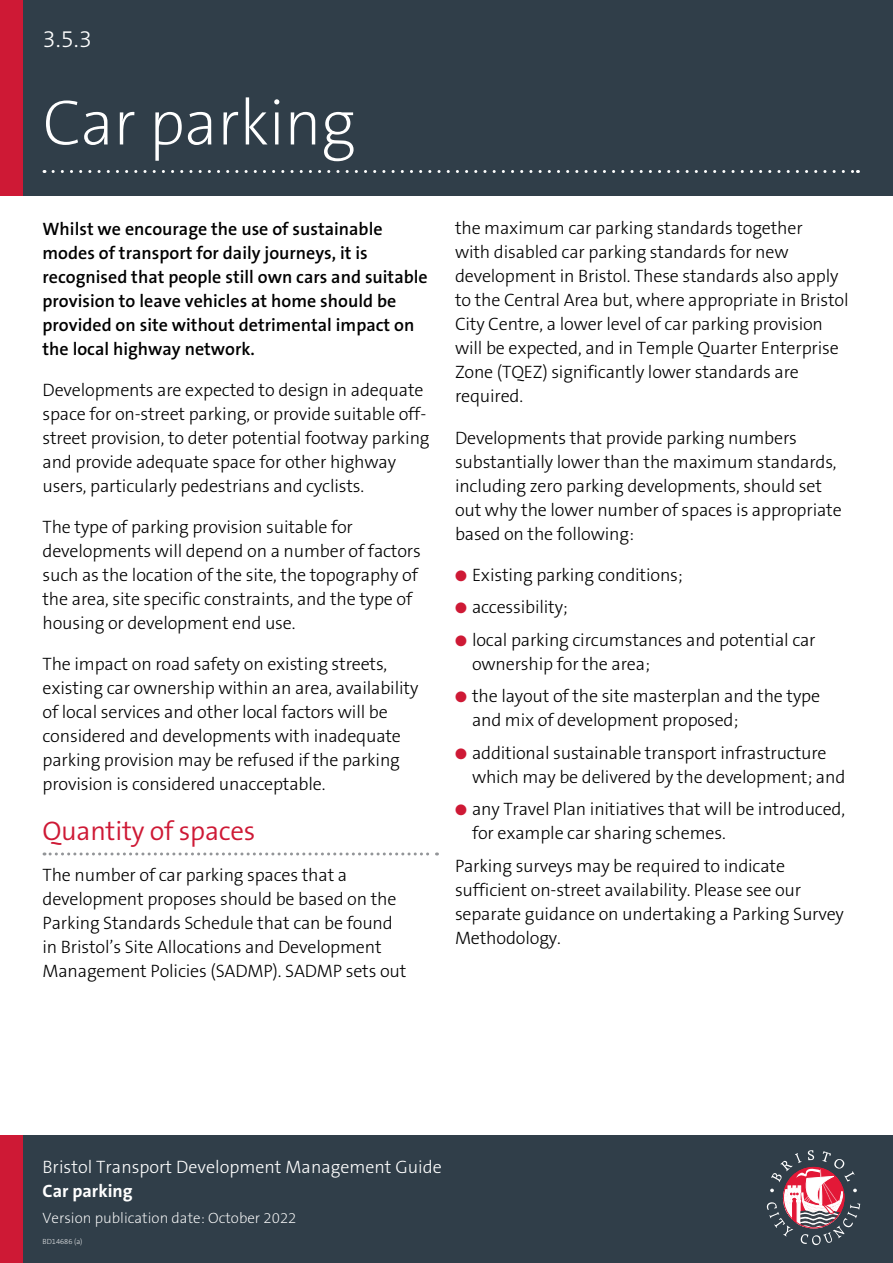
<style>
.page{position:relative;width:893px;height:1263px;background:#fff}
.page>*{position:absolute;margin:0;border:0;box-sizing:border-box;transform-origin:0 0}
.H1_Titles{font:200 64.5px "The Sans B2";letter-spacing:-.01em;color:#fff}
.H2_Sub_heads{font:300 27px "The Sans B4";letter-spacing:-.01em;color:#ce1935}
.P_Intro_text{font:300 24px "The Sans B3";color:#fff}
.P_Body{font:300 18px/24px "The Sans B3";letter-spacing:-.01em;color:#000}
.P_Intro_text-2{font:600 18px/24px "The Sans B6";color:#000}
.t1{font:300 18px "The Sans B3";color:#fff}
.t2{font:700 18px "The Sans B7";color:#fff}
.t3{font:200 15px "The Sans B2";color:#fff}
.t4{font:200 7.5px "The Sans B2";color:#fff}
.s1{color:#ce1935}
</style>
<div class="page">
<div style="left:0;top:1135px;width:893px;height:128px;background:#303e49"></div>
<div style="left:0;top:1135px;width:23px;height:128px;background:#ce1935"></div>
<div style="left:0;top:0;width:893px;height:196px;background:#303e49"></div>
<div style="left:0;top:0;width:23px;height:196px;background:#ce1935"></div>
<svg style="left:767px;top:1150px;width:93px;height:95px"></svg>
<svg style="left:53px;top:170px;width:805px;height:3px"></svg>
<svg style="left:44px;top:852px;width:393px;height:3px"></svg>
<p class="P_Intro_text" style="left:43px;top:26px;width:51px">3.5.3</p>
<h1 class="H1_Titles" style="left:43px;top:90px;width:315px">Car parking</h1>
<p class="P_Intro_text-2" style="left:43px;top:217px;width:387px">Whilst we encourage the use of sustainable modes of transport for daily journeys, it is recognised that people still own cars and suitable provision to leave vehicles at home should be provided on site without detrimental impact on the local highway network.</p>
<p class="P_Body" style="left:43px;top:378px;width:389px">Developments are expected to design in adequate space for on-street parking, or provide suitable off&shy;street provision, to deter potential footway parking and provide adequate space for other highway users, particularly pedestrians and cyclists.</p>
<p class="P_Body" style="left:43px;top:515px;width:380px">The type of parking provision suitable for developments will depend on a number of factors such as the location of the site, the topography of the area, site specific constraints, and the type of housing or development end use.</p>
<p class="P_Body" style="left:43px;top:652px;width:377px">The impact on road safety on existing streets, existing car ownership within an area, availability of local services and other local factors will be considered and developments with inadequate parking provision may be refused if the parking provision is considered unacceptable.</p>
<h2 class="H2_Sub_heads" style="left:43px;top:817px;width:214px">Quantity of spaces</h2>
<p class="P_Body" style="left:43px;top:863px;width:365px">The number of car parking spaces that a development proposes should be based on the Parking Standards Schedule that can be found in Bristol’s Site Allocations and Development Management Policies (SADMP). SADMP sets out</p>
<p class="P_Body" style="left:455px;top:217px;width:395px">the maximum car parking standards together<br>with disabled car parking standards for new development in Bristol. These standards also apply to the Central Area but, where appropriate in Bristol City Centre, a lower level of car parking provision will be expected, and in Temple Quarter Enterprise Zone (TQEZ) significantly lower standards are required.</p>
<p class="P_Body" style="left:455px;top:426px;width:388px">Developments that provide parking numbers substantially lower than the maximum standards, including zero parking developments, should set out why the lower number of spaces is appropriate based on the following:</p>
<p class="P_Body" style="left:455px;top:563px;width:229px"><span class="s1">●</span> Existing parking conditions;</p>
<p class="P_Body" style="left:455px;top:596px;width:114px"><span class="s1">●</span> accessibility;</p>
<p class="P_Body" style="left:472px;top:628px;width:345px;text-indent:-17px"><span class="s1">●</span> local parking circumstances and potential car ownership for the area;</p>
<p class="P_Body" style="left:472px;top:685px;width:350px;text-indent:-17px"><span class="s1">●</span> the layout of the site masterplan and the type and mix of development proposed;</p>
<p class="P_Body" style="left:472px;top:741px;width:375px;text-indent:-17px"><span class="s1">●</span> additional sustainable transport infrastructure which may be delivered by the development; and</p>
<p class="P_Body" style="left:472px;top:798px;width:375px;text-indent:-17px"><span class="s1">●</span> any Travel Plan initiatives that will be introduced, for example car sharing schemes.</p>
<p class="P_Body" style="left:455px;top:854px;width:390px">Parking surveys may be required to indicate sufficient on-street availability. Please see our separate guidance on undertaking a Parking Survey Methodology.</p>
<p class="t1" style="left:43px;top:1158px;width:401px">Bristol Transport Development Management Guide</p>
<p class="t2" style="left:43px;top:1182px;width:92px">Car parking</p>
<p class="t3" style="left:43px;top:1210px;width:255px">Version publication date: October 2022</p>
<p class="t4" style="left:43px;top:1238px;width:42px">BD14686 (a)</p>
</div>
